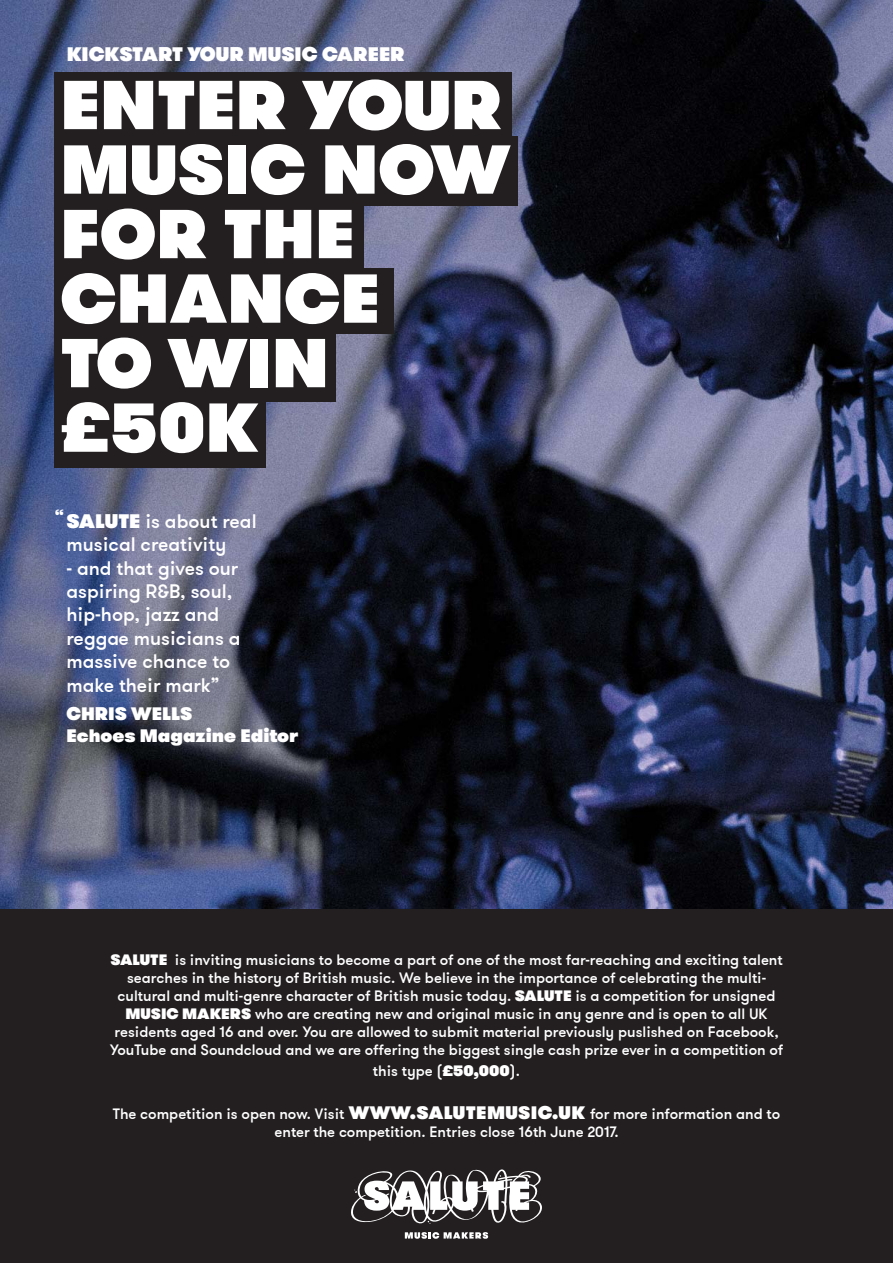
<style>
.page{position:relative;width:893px;height:1263px;background:#fff}
.page>*{position:absolute;margin:0;border:0;box-sizing:border-box;transform-origin:0 0}
.t1{font:800 69px/64.5px "GT Walsheim";color:#fff}
.t2{font:500 22.5px "GT Walsheim";color:#fff}
.t3{font:500 19.5px/23.4px "GT Walsheim";color:#fff}
.t4{font:800 19.5px "GT Walsheim";color:#fff}
.t5{font:800 18px/21.6px "GT Walsheim";color:#fff}
.t6{font:500 15px/18px "GT Walsheim";color:#fff;text-align:center}
.s1{font-weight:800}
.s2{font-weight:800;font-size:18px}
</style>
<div class="page">
<img style="left:0;top:0;width:893px;height:909px">
<div style="left:54px;top:72px;width:457px;height:66px;background:#231f20"></div>
<div style="left:0;top:909px;width:893px;height:354px;background:#231f20"></div>
<svg style="left:405px;top:1232px;width:83px;height:7px"></svg>
<svg style="left:351px;top:1169px;width:191px;height:55px"></svg>
<div style="left:54px;top:137px;width:464px;height:69px;background:#231f20"></div>
<div style="left:54px;top:203px;width:310px;height:69px;background:#231f20"></div>
<div style="left:54px;top:268px;width:339px;height:66px;background:#231f20"></div>
<div style="left:54px;top:328px;width:282px;height:74px;background:#231f20"></div>
<div style="left:54px;top:396px;width:211px;height:72px;background:#231f20"></div>
<h3 class="t4" style="left:67px;top:41px;width:339px">KICKSTART YOUR MUSIC CAREER</h3>
<h1 class="t1" style="left:60px;top:73px;width:451px">ENTER YOUR<br>MUSIC NOW<br>FOR THE<br>CHANCE<br>TO WIN £50K</h1>
<h2 class="t2" style="left:54px;top:504px;width:12px">“</h2>
<h3 class="t3" style="left:66px;top:509px;width:192px"><span class="s1">SALUTE</span> is about real musical creativity</h3>
<h3 class="t3" style="left:66px;top:556px;width:176px">- and that gives our aspiring R&amp;B, soul, hip-hop, jazz and reggae musicians a massive chance to make their mark”</h3>
<p class="t5" style="left:66px;top:703px;width:233px">CHRIS WELLS<br>Echoes Magazine Editor</p>
<p class="t6" style="left:110px;top:950px;width:675px"><span class="s1">SALUTE</span> is inviting musicians to become a part of one of the most far-reaching and exciting talent searches in the history of British music. We believe in the importance of celebrating the multi&shy;cultural and multi-genre character of British music today. <span class="s1">SALUTE</span> is a competition for unsigned <span class="s1">MUSIC MAKERS</span> who are creating new and original music in any genre and is open to all UK residents aged 16 and over. You are allowed to submit material previously puslished on Facebook, YouTube and Soundcloud and we are offering the biggest single cash prize ever in a competition of</p>
<p class="t6" style="left:373px;top:1062px;width:149px">this type (<span class="s1">£50,000</span>).</p>
<p class="t6" style="left:113px;top:1105px;width:669px">The competition is open now. Visit <span class="s2">WWW.SALUTEMUSIC.UK</span> for more information and to enter the competition. Entries close 16th June 2017.</p>
</div>
